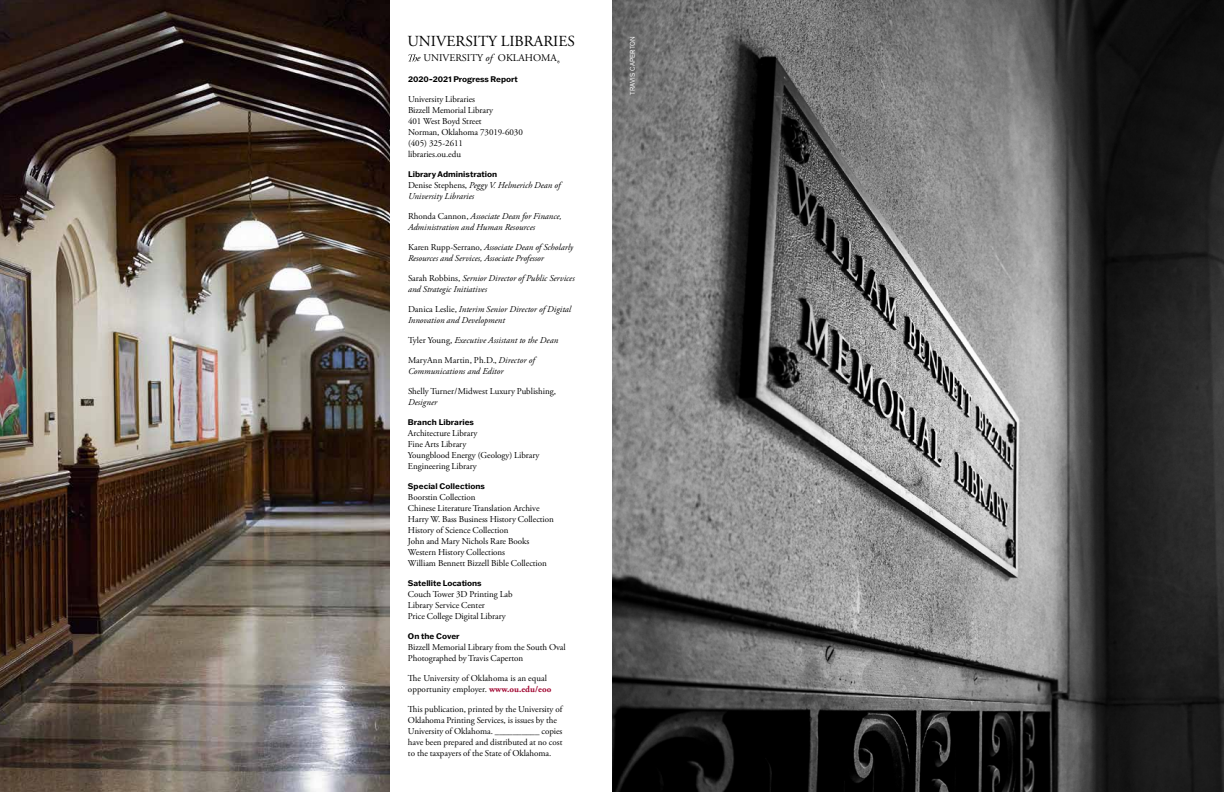
<style>
.page{position:relative;width:1224px;height:792px;background:#fff}
.page>*{position:absolute;margin:0;border:0;box-sizing:border-box;transform-origin:0 0}
.t1{font:15.4px "Adobe Garamond Pro";color:#000}
.t2{font:10.2px "Adobe Garamond Pro";color:#000}
.t3{font:9px/11px "Adobe Garamond Pro";letter-spacing:-.005em;color:#000}
.t4{font:italic 9px/11px "Adobe Garamond Pro";color:#000}
.t5{font:700 8px "Franklin Gothic ATF";letter-spacing:.005em;color:#000}
.t6{font:6.6px "Franklin Gothic ATF";letter-spacing:.02em;color:#fff;scale:.91 1}
.s1{font-style:italic}
.s2{font-style:normal}
.s3{font-weight:700;color:#a30b35}
</style>
<div class="page">
<img style="left:0;top:0;width:390px;height:792px">
<img style="left:612px;top:0;width:612px;height:792px">
<svg style="left:408px;top:54px;width:9px;height:8px"></svg>
<h1 class="t1" style="left:408px;top:32px;width:169px">UNIVERSITY LIBRARIES</h1>
<p class="t2" style="left:417px;top:52px;width:142px"><span class="s1">e</span> UNIVERSITY <span class="s1">of</span> OKLAHOMA</p>
<p class="t5" style="left:408px;top:74px;width:111px">2020-2021 Progress Report</p>
<p class="t3" style="left:408px;top:94px;width:116px">University Libraries<br>Bizzell Memorial Library<br>401 West Boyd Street<br>Norman, Oklahoma 73019-6030 (405) 325-2611<br>libraries.ou.edu</p>
<p class="t5" style="left:408px;top:169px;width:91px">Library Administration</p>
<p class="t4" style="left:408px;top:180px;width:154px"><span class="s2">Denise Stephens,</span> Peggy V. Helmerich Dean of<br>University Libraries</p>
<p class="t4" style="left:408px;top:211px;width:155px"><span class="s2">Rhonda Cannon,</span> Associate Dean for Finance,<br>Administration and Human Resources</p>
<p class="t4" style="left:408px;top:242px;width:167px"><span class="s2">Karen Rupp-Serrano,</span> Associate Dean of Scholarly<br>Resources and Services, Associate Professor</p>
<p class="t4" style="left:408px;top:273px;width:168px"><span class="s2">Sarah Robbins,</span> Sernior Director of Public Services and Strategic Initiatives</p>
<p class="t4" style="left:408px;top:304px;width:165px"><span class="s2">Danica Leslie,</span> Interim Senior Director of Digital<br>Innovation and Development</p>
<p class="t4" style="left:408px;top:335px;width:152px"><span class="s2">Tyler Young,</span> Executive Assistant to the Dean</p>
<p class="t4" style="left:408px;top:355px;width:128px"><span class="s2">MaryAnn Martin, Ph.D.,</span> Director of<br>Communications and Editor</p>
<p class="t3" style="left:408px;top:386px;width:150px">Shelly Turner/Midwest Luxury Publishing,</p>
<p class="t4" style="left:408px;top:397px;width:31px">Designer</p>
<p class="t5" style="left:408px;top:417px;width:68px">Branch Libraries</p>
<p class="t3" style="left:408px;top:428px;width:133px">Architecture Library<br>Fine Arts Library<br>Youngblood Energy (Geology) Library<br>Engineering Library</p>
<p class="t5" style="left:408px;top:481px;width:78px">Special Collections</p>
<p class="t3" style="left:408px;top:492px;width:147px">Boorstin Collection<br>Chinese Literature Translation Archive Harry W. Bass Business History Collection History of Science Collection<br>John and Mary Nichols Rare Books Western History Collections<br>William Bennett Bizzell Bible Collection</p>
<p class="t5" style="left:408px;top:578px;width:75px">Satellite Locations</p>
<p class="t3" style="left:408px;top:589px;width:106px">Couch Tower 3D Printing Lab<br>Library Service Center<br>Price College Digital Library</p>
<p class="t5" style="left:408px;top:631px;width:53px">On the Cover</p>
<p class="t3" style="left:408px;top:642px;width:159px">Bizzell Memorial Library from the South Oval<br>Photographed by Travis Caperton</p>
<p class="t3" style="left:408px;top:673px;width:145px">The University of Oklahoma is an equal opportunity employer. <span class="s3">www.ou.edu/eoo</span></p>
<p class="t3" style="left:408px;top:704px;width:156px">This publication, printed by the University of Oklahoma Printing Services, is issues by the University of Oklahoma. __________ copies have been prepared and distributed at no cost to the taxpayers of the State of Oklahoma.</p>
<p class="t6" style="left:628px;top:95px;width:66px;rotate:-90deg">TRAVIS CAPERTON</p>
</div>
